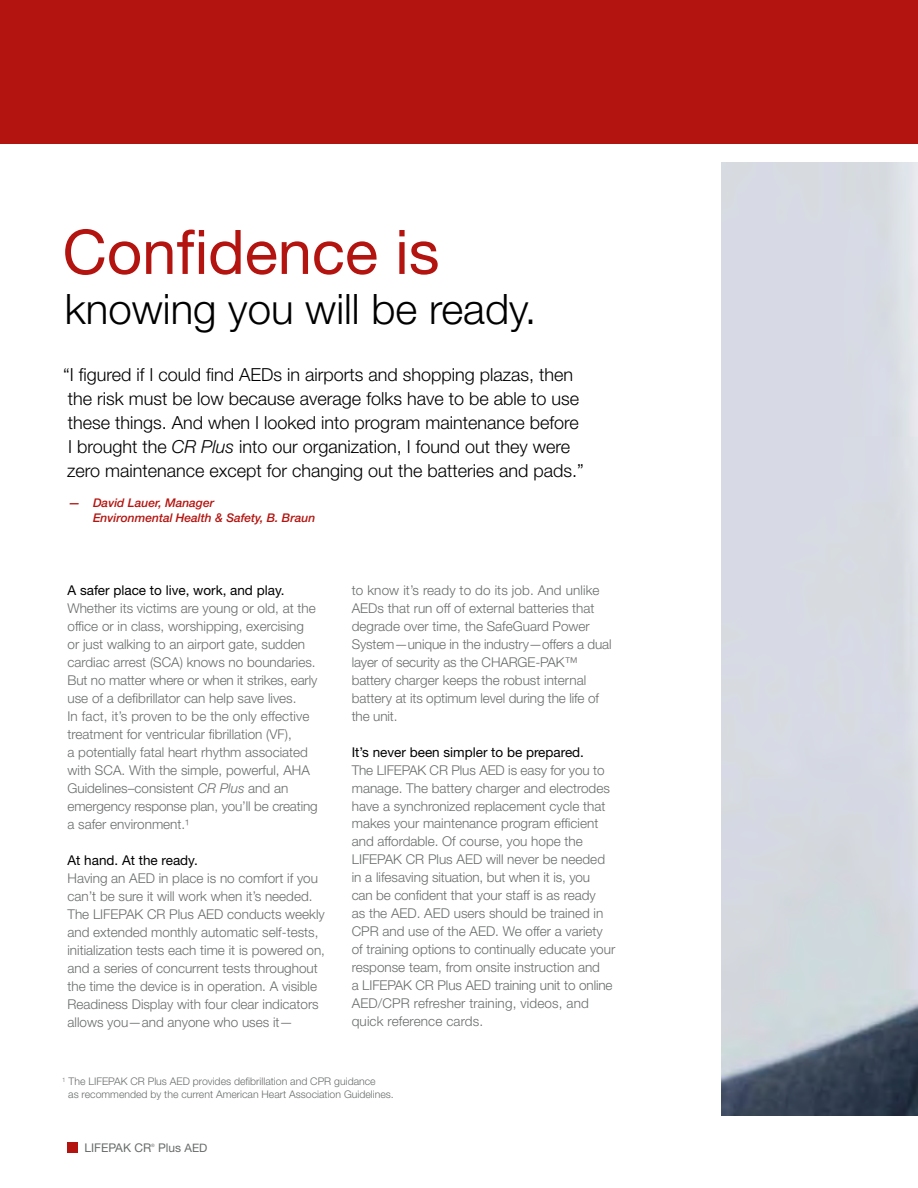
<style>
.page{position:relative;width:918px;height:1188px;background:#fff}
.page>*{position:absolute;margin:0;border:0;box-sizing:border-box;transform-origin:0 0}
.t1{font:61.5px "Helvetica Neue LT Std";color:#b4140f}
.t2{font:300 42px "Helvetica Neue LT Std";color:#000}
.t3{font:300 18px/24px "Helvetica Neue LT Std";color:#000}
.t4{font:300 13.5px/18px "Helvetica Neue LT Std";color:#6a6c6c}
.t5{font:13.5px "Helvetica Neue LT Std";color:#000}
.t6{font:italic 500 12px/15px "Helvetica Neue LT Std";color:#b4140f}
.t7{font:12px "Helvetica Neue LT Std";color:#6a6c6c}
.t8{font:300 10.5px/12.6px "Helvetica Neue LT Std";color:#6a6c6c}
.t9{font:4.5px "Helvetica Neue LT Std";color:#6a6c6c}
.s1{font-style:italic}
.s2{font-size:11.7px}
</style>
<div class="page">
<div style="left:68px;top:1143px;width:10px;height:10px;background:#b4140f"></div>
<img style="left:722px;top:162px;width:196px;height:954px">
<div style="left:0;top:0;width:918px;height:144px;background:#b4140f"></div>
<h1 class="t1" style="left:63px;top:215px;width:378px">Confidence is</h1>
<h2 class="t2" style="left:65px;top:284px;width:473px">knowing you will be ready.</h2>
<p class="t3" style="left:63px;top:362px;width:522px">“I figured if I could find AEDs in airports and shopping plazas, then the risk must be low because average folks have to be able to use these things. And when I looked into program maintenance before<br>I brought the <span class="s1">CR Plus</span> into our organization, I found out they were zero maintenance except for changing out the batteries and pads.”</p>
<p class="t6" style="left:93px;top:495px;width:224px;text-indent:-24px">— David Lauer, Manager<br>Environmental Health &amp; Safety, B. Braun</p>
<p class="t5" style="left:68px;top:582px;width:219px">A safer place to live, work, and play.</p>
<p class="t4" style="left:68px;top:599px;width:252px">Whether its victims are young or old, at the office or in class, worshipping, exercising or just walking to an airport gate, sudden cardiac arrest (SCA) knows no boundaries.<br>But no matter where or when it strikes, early use of a defibrillator can help save lives.<br>In fact, it’s proven to be the only effective treatment for ventricular fibrillation (VF),<br>a potentially fatal heart rhythm associated with SCA. With the simple, powerful, AHA Guidelines–consistent <span class="s1">CR Plus</span> and an emergency response plan, you’ll be creating a safer environment.¹</p>
<p class="t5" style="left:68px;top:852px;width:132px">At hand. At the ready.</p>
<p class="t4" style="left:68px;top:868px;width:259px">Having an AED in place is no comfort if you can’t be sure it will work when it’s needed.<br>The LIFEPAK CR Plus AED conducts weekly and extended monthly automatic self-tests, initialization tests each time it is powered on, and a series of concurrent tests throughout the time the device is in operation. A visible Readiness Display with four clear indicators allows you—and anyone who uses it—</p>
<p class="t4" style="left:352px;top:580px;width:261px">to know it’s ready to do its job. And unlike AEDs that run off of external batteries that degrade over time, the SafeGuard Power System—unique in the industry—offers a dual layer of security as the CHARGE-PAK™ battery charger keeps the robust internal battery at its optimum level during the life of the unit.</p>
<p class="t5" style="left:352px;top:744px;width:234px">It’s never been simpler to be prepared.</p>
<p class="t4" style="left:352px;top:760px;width:265px">The LIFEPAK CR Plus AED is easy for you to manage. The battery charger and electrodes have a synchronized replacement cycle that makes your maintenance program efficient and affordable. Of course, you hope the LIFEPAK CR Plus AED will never be needed in a lifesaving situation, but when it is, you<br>can be confident that your staff is as ready<br>as the AED. AED users should be trained in CPR and use of the AED. We offer a variety of training options to continually educate your response team, from onsite instruction and<br>a LIFEPAK CR Plus AED training unit to online AED/CPR refresher training, videos, and quick reference cards.</p>
<p class="t8" style="left:68px;top:1075px;width:327px;text-indent:-6px"><sup>1</sup> The LIFEPAK CR Plus AED provides defibrillation and CPR guidance<br>as recommended by the current American Heart Association Guidelines.</p>
<p class="t7" style="left:84px;top:1141px;width:68px">LIFEPAK CR</p>
<p class="t9" style="left:151px;top:1142px;width:5px">®</p>
<p class="t7" style="left:158px;top:1141px;width:51px">Plus <span class="s2">AED</span></p>
</div>
